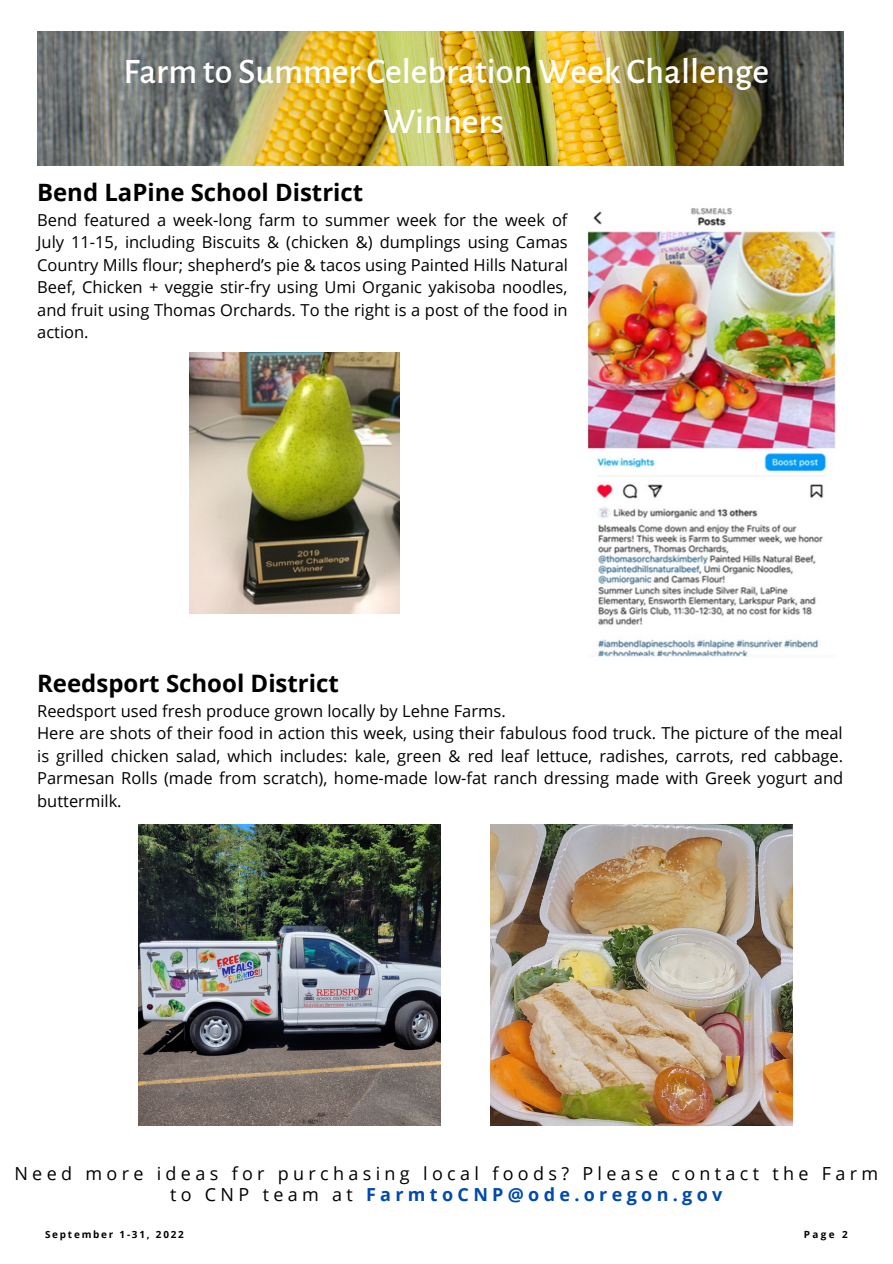
<style>
.page{position:relative;width:893px;height:1264px;background:#fff}
.page>*{position:absolute;margin:0;border:0;box-sizing:border-box;transform-origin:0 0}
.t1{font:500 36px/49.5px "Alegreya Sans";color:#fff;text-align:center}
.t2{font:700 24px "Open Sans";color:#000}
.t3{font:700 23.85px "Open Sans";color:#000}
.t4{font:18px "Open Sans";letter-spacing:.24em;color:#000}
.t5{font:700 18px "Open Sans";letter-spacing:.24em;color:#004aad}
.t6{font:16.5px/22.5px "Open Sans";color:#000;text-align:justify}
.t7{font:700 9.9px "Open Sans";letter-spacing:.18em;color:#000}
.s1{font-weight:400;color:#000}
</style>
<div class="page">
<img style="left:37px;top:31px;width:806px;height:134px">
<img style="left:190px;top:352px;width:209px;height:262px">
<img style="left:587px;top:208px;width:249px;height:449px">
<img style="left:139px;top:824px;width:301px;height:301px">
<img style="left:490px;top:824px;width:302px;height:301px">
<p class="t1" style="left:123px;top:48px;width:647px">Farm to Summer Celebration Week Challenge<br>Winners</p>
<h3 class="t3" style="left:37px;top:175px;width:327px">Bend LaPine School District</h3>
<p class="t6" style="left:37px;top:208px;width:532px">Bend featured a week-long farm to summer week for the week of July 11-15, including Biscuits &amp; (chicken &amp;) dumplings using Camas Country Mills flour; shepherd’s pie &amp; tacos using Painted Hills Natural Beef, Chicken + veggie stir-fry using Umi Organic yakisoba noodles, and fruit using Thomas Orchards. To the right is a post of the food in action.</p>
<h3 class="t2" style="left:37px;top:666px;width:303px">Reedsport School District</h3>
<p class="t6" style="left:37px;top:699px;width:807px;text-align:left">Reedsport used fresh produce grown locally by Lehne Farms.<br>Here are shots of their food in action this week, using their fabulous food truck. The picture of the meal is grilled chicken salad, which includes: kale, green &amp; red leaf lettuce, radishes, carrots, red cabbage.<br>Parmesan Rolls (made from scratch), home-made low-fat ranch dressing made with Greek yogurt and buttermilk.</p>
<p class="t4" style="left:14px;top:1160px;width:865px">Need more ideas for purchasing local foods? Please contact the Farm</p>
<h4 class="t5" style="left:170px;top:1181px;width:553px"><span class="s1">to CNP team at</span> FarmtoCNP@ode.oregon.gov</h4>
<p class="t7" style="left:45px;top:1227px;width:140px">September 1-31, 2022</p>
<p class="t7" style="left:803px;top:1227px;width:45px">Page 2</p>
</div>
